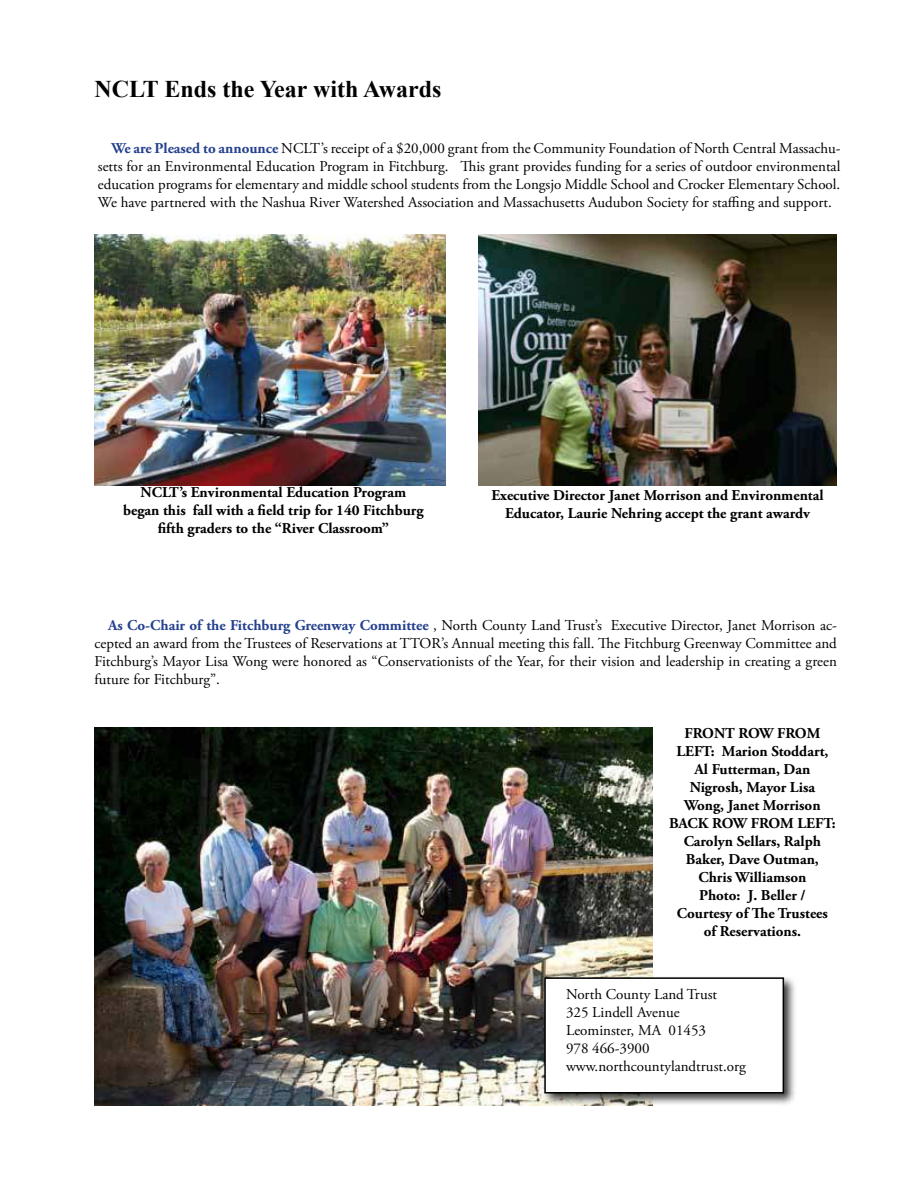
<style>
.page{position:relative;width:918px;height:1188px;background:#fff}
.page>*{position:absolute;margin:0;border:0;box-sizing:border-box;transform-origin:0 0}
.t1{font:700 24px "Times New Roman";color:#000}
.t2{font:15px/18px "Adobe Garamond Pro";color:#000;text-align:justify}
.t3{font:700 15px/18px "Adobe Garamond Pro";color:#000;text-align:center}
.s1{font-weight:700;color:#24408e}
</style>
<div class="page">
<img style="left:94px;top:234px;width:352px;height:252px">
<img style="left:478px;top:234px;width:359px;height:252px">
<img style="left:95px;top:728px;width:557px;height:378px">
<div style="left:541px;top:974px;width:256px;height:132px;background:#000;opacity:.75"></div>
<div style="left:545px;top:978px;width:238px;height:115px;background:#fff"></div>
<div style="left:544px;top:977px;width:240px;height:116px;border:2px solid #000"></div>
<h1 class="t1" style="left:94px;top:81px;width:348px">NCLT Ends the Year with Awards</h1>
<p class="t2" style="left:98px;top:141px;width:744px;text-indent:14px"><span class="s1">We are Pleased to announce</span> NCLT’s receipt of a $20,000 grant from the Community Foundation of North Central Massachu&shy;setts for an Environmental Education Program in Fitchburg. This grant provides funding for a series of outdoor environmental education programs for elementary and middle school students from the Longsjo Middle School and Crocker Elementary School.<br>We have partnered with the Nashua River Watershed Association and Massachusetts Audubon Society for staffing and support.</p>
<p class="t3" style="left:123px;top:485px;width:302px">NCLT’s Environmental Education Program began this fall with a field trip for 140 Fitchburg fifth graders to the “River Classroom”</p>
<p class="t3" style="left:492px;top:488px;width:334px">Executive Director Janet Morrison and Environmental<br>Educator, Laurie Nehring accept the grant awardv</p>
<p class="t2" style="left:94px;top:618px;width:744px;text-indent:14px"><span class="s1">As Co-Chair of the Fitchburg Greenway Committee</span> , North County Land Trust’s Executive Director, Janet Morrison ac&shy;cepted an award from the Trustees of Reservations at TTOR’s Annual meeting this fall. The Fitchburg Greenway Committee and Fitchburg’s Mayor Lisa Wong were honored as “Conservationists of the Year, for their vision and leadership in creating a green future for Fitchburg”.</p>
<p class="t3" style="left:669px;top:726px;width:168px">FRONT ROW FROM<br>LEFT: Marion Stoddart,<br>Al Futterman, Dan<br>Nigrosh, Mayor Lisa<br>Wong, Janet Morrison<br>BACK ROW FROM LEFT:<br>Carolyn Sellars, Ralph<br>Baker, Dave Outman,<br>Chris Williamson<br>Photo: J. Beller /<br>Courtesy of The Trustees of Reservations.</p>
<p class="t2" style="left:566px;top:987px;width:181px;text-align:left">North County Land Trust<br>325 Lindell Avenue<br>Leominster, MA 01453<br>978 466-3900 www.northcountylandtrust.org</p>
</div>
